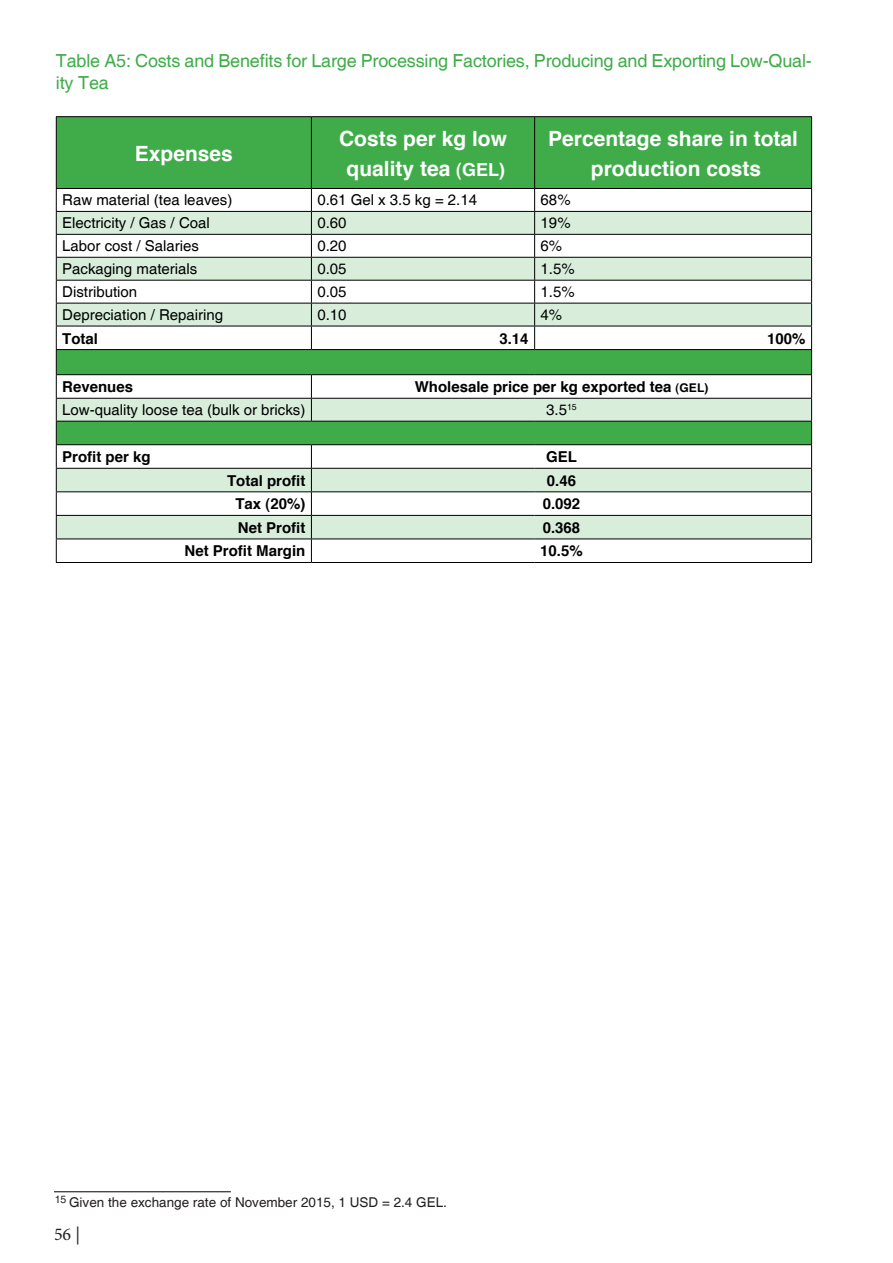
<style>
.page{position:relative;width:893px;height:1263px;background:#fff}
.page>*{position:absolute;margin:0;border:0;box-sizing:border-box;transform-origin:0 0}
.t1{font:700 21px/30px "Helvetica";color:#fff;text-align:center}
.t2{font:18px/21.6px "Helvetica";letter-spacing:-.01em;color:#3fac49}
.t3{font:18px "Minion Pro";color:#231f20}
.t4{font:15px "Helvetica";color:#000}
.t5{font:700 15px "Helvetica";color:#000}
.t6{font:13.5px "Helvetica";color:#231f20}
.t7{font:10.5px "Helvetica";color:#231f20}
.s1{font-size:18px}
.s2{font-size:12px}
</style>
<div class="page">
<div style="left:57px;top:117px;width:754px;height:71px;background:#3fac49"></div>
<svg style="left:57px;top:212px;width:754px;height:326px;fill:#d8eedb"></svg>
<svg style="left:57px;top:350px;width:754px;height:94px;fill:#3fac49"></svg>
<hr style="left:56px;top:116px;width:255px;height:1px;background:#000">
<hr style="left:56px;top:117px;width:1px;height:71px;background:#000">
<hr style="left:311px;top:116px;width:224px;height:1px;background:#000">
<hr style="left:535px;top:116px;width:277px;height:1px;background:#000">
<hr style="left:811px;top:117px;width:1px;height:71px;background:#000">
<hr style="left:56px;top:188px;width:255px;height:1px;background:#000">
<hr style="left:311px;top:188px;width:224px;height:1px;background:#000">
<hr style="left:535px;top:188px;width:277px;height:1px;background:#000">
<hr style="left:311px;top:117px;width:1px;height:71px;background:#000">
<hr style="left:534px;top:117px;width:1px;height:71px;background:#000">
<hr style="left:56px;top:211px;width:255px;height:1px;background:#000">
<hr style="left:311px;top:211px;width:224px;height:1px;background:#000">
<hr style="left:535px;top:211px;width:277px;height:1px;background:#000">
<hr style="left:56px;top:234px;width:255px;height:1px;background:#000">
<hr style="left:311px;top:234px;width:224px;height:1px;background:#000">
<hr style="left:535px;top:234px;width:277px;height:1px;background:#000">
<hr style="left:56px;top:257px;width:255px;height:1px;background:#000">
<hr style="left:311px;top:257px;width:224px;height:1px;background:#000">
<hr style="left:535px;top:257px;width:277px;height:1px;background:#000">
<hr style="left:56px;top:280px;width:255px;height:1px;background:#000">
<hr style="left:311px;top:280px;width:224px;height:1px;background:#000">
<hr style="left:535px;top:280px;width:277px;height:1px;background:#000">
<hr style="left:56px;top:303px;width:255px;height:1px;background:#000">
<hr style="left:311px;top:303px;width:224px;height:1px;background:#000">
<hr style="left:535px;top:303px;width:277px;height:1px;background:#000">
<hr style="left:56px;top:326px;width:255px;height:1px;background:#000">
<hr style="left:311px;top:326px;width:224px;height:1px;background:#000">
<svg style="left:311px;top:189px;width:1px;height:160px"></svg>
<hr style="left:535px;top:326px;width:277px;height:1px;background:#000">
<svg style="left:534px;top:189px;width:1px;height:160px"></svg>
<hr style="left:56px;top:349px;width:255px;height:1px;background:#000">
<hr style="left:311px;top:349px;width:224px;height:1px;background:#000">
<hr style="left:535px;top:349px;width:277px;height:1px;background:#000">
<hr style="left:56px;top:374px;width:255px;height:1px;background:#000">
<hr style="left:311px;top:374px;width:224px;height:1px;background:#000">
<hr style="left:535px;top:374px;width:277px;height:1px;background:#000">
<hr style="left:56px;top:398px;width:255px;height:1px;background:#000">
<hr style="left:311px;top:398px;width:224px;height:1px;background:#000">
<svg style="left:311px;top:375px;width:1px;height:46px"></svg>
<hr style="left:535px;top:398px;width:277px;height:1px;background:#000">
<hr style="left:56px;top:421px;width:255px;height:1px;background:#000">
<hr style="left:311px;top:421px;width:224px;height:1px;background:#000">
<hr style="left:535px;top:421px;width:277px;height:1px;background:#000">
<hr style="left:56px;top:444px;width:255px;height:1px;background:#000">
<hr style="left:311px;top:444px;width:224px;height:1px;background:#000">
<hr style="left:535px;top:444px;width:277px;height:1px;background:#000">
<hr style="left:56px;top:468px;width:255px;height:1px;background:#000">
<hr style="left:311px;top:468px;width:224px;height:1px;background:#000">
<hr style="left:535px;top:468px;width:277px;height:1px;background:#000">
<hr style="left:56px;top:491px;width:255px;height:1px;background:#000">
<hr style="left:311px;top:491px;width:224px;height:1px;background:#000">
<hr style="left:535px;top:491px;width:277px;height:1px;background:#000">
<hr style="left:56px;top:515px;width:255px;height:1px;background:#000">
<hr style="left:311px;top:515px;width:224px;height:1px;background:#000">
<hr style="left:535px;top:515px;width:277px;height:1px;background:#000">
<hr style="left:56px;top:538px;width:255px;height:1px;background:#000">
<svg style="left:56px;top:189px;width:1px;height:373px"></svg>
<hr style="left:311px;top:538px;width:224px;height:1px;background:#000">
<svg style="left:311px;top:445px;width:1px;height:117px"></svg>
<hr style="left:535px;top:538px;width:277px;height:1px;background:#000">
<svg style="left:811px;top:189px;width:1px;height:373px"></svg>
<hr style="left:56px;top:562px;width:255px;height:1px;background:#000">
<hr style="left:311px;top:562px;width:224px;height:1px;background:#000">
<hr style="left:535px;top:562px;width:277px;height:1px;background:#000">
<hr style="left:54px;top:1191px;width:177px;height:1px;background:#000">
<p class="t2" style="left:56px;top:51px;width:758px">Table A5: Costs and Benefits for Large Processing Factories, Producing and Exporting Low-Qual&shy;ity Tea</p>
<h1 class="t1" style="left:135px;top:138px;width:100px">Expenses</h1>
<h1 class="t1" style="left:339px;top:123px;width:170px">Costs per kg low quality tea <span class="s1">(GEL)</span></h1>
<h1 class="t1" style="left:548px;top:123px;width:251px">Percentage share in total production costs</h1>
<p class="t4" style="left:62px;top:191px;width:172px">Raw material (tea leaves)</p>
<p class="t4" style="left:317px;top:191px;width:161px">0.61 Gel x 3.5 kg = 2.14</p>
<p class="t4" style="left:541px;top:191px;width:32px">68%</p>
<p class="t4" style="left:62px;top:214px;width:149px">Electricity / Gas / Coal</p>
<p class="t4" style="left:317px;top:214px;width:31px">0.60</p>
<p class="t4" style="left:541px;top:214px;width:32px">19%</p>
<p class="t4" style="left:62px;top:237px;width:138px">Labor cost / Salaries</p>
<p class="t4" style="left:317px;top:237px;width:31px">0.20</p>
<p class="t4" style="left:541px;top:237px;width:23px">6%</p>
<p class="t4" style="left:62px;top:260px;width:137px">Packaging materials</p>
<p class="t4" style="left:317px;top:260px;width:31px">0.05</p>
<p class="t4" style="left:541px;top:260px;width:36px">1.5%</p>
<p class="t4" style="left:62px;top:283px;width:77px">Distribution</p>
<p class="t4" style="left:317px;top:283px;width:31px">0.05</p>
<p class="t4" style="left:541px;top:283px;width:36px">1.5%</p>
<p class="t4" style="left:62px;top:306px;width:162px">Depreciation / Repairing</p>
<p class="t4" style="left:317px;top:306px;width:31px">0.10</p>
<p class="t4" style="left:541px;top:306px;width:23px">4%</p>
<p class="t5" style="left:62px;top:329px;width:37px">Total</p>
<p class="t5" style="left:499px;top:329px;width:31px">3.14</p>
<p class="t5" style="left:767px;top:329px;width:40px">100%</p>
<p class="t5" style="left:62px;top:377px;width:72px">Revenues</p>
<p class="t5" style="left:415px;top:377px;width:295px">Wholesale price per kg exported tea <span class="s2">(GEL)</span></p>
<p class="t4" style="left:62px;top:401px;width:245px">Low-quality loose tea (bulk or bricks)</p>
<p class="t4" style="left:546px;top:401px;width:32px">3.5<sup>15</sup></p>
<p class="t5" style="left:62px;top:447px;width:90px">Profit per kg</p>
<p class="t5" style="left:546px;top:447px;width:32px">GEL</p>
<p class="t5" style="left:227px;top:471px;width:80px">Total profit</p>
<p class="t5" style="left:547px;top:471px;width:31px">0.46</p>
<p class="t5" style="left:235px;top:495px;width:72px">Tax (20%)</p>
<p class="t5" style="left:543px;top:495px;width:39px">0.092</p>
<p class="t5" style="left:238px;top:518px;width:69px">Net Profit</p>
<p class="t5" style="left:543px;top:518px;width:39px">0.368</p>
<p class="t5" style="left:185px;top:542px;width:122px">Net Profit Margin</p>
<p class="t5" style="left:540px;top:542px;width:44px">10.5%</p>
<p class="t7" style="left:55px;top:1193px;width:13px">15</p>
<p class="t6" style="left:69px;top:1195px;width:379px">Given the exchange rate of November 2015, 1 USD = 2.4 GEL.</p>
<p class="t3" style="left:54px;top:1222px;width:28px">56 |</p>
</div>
